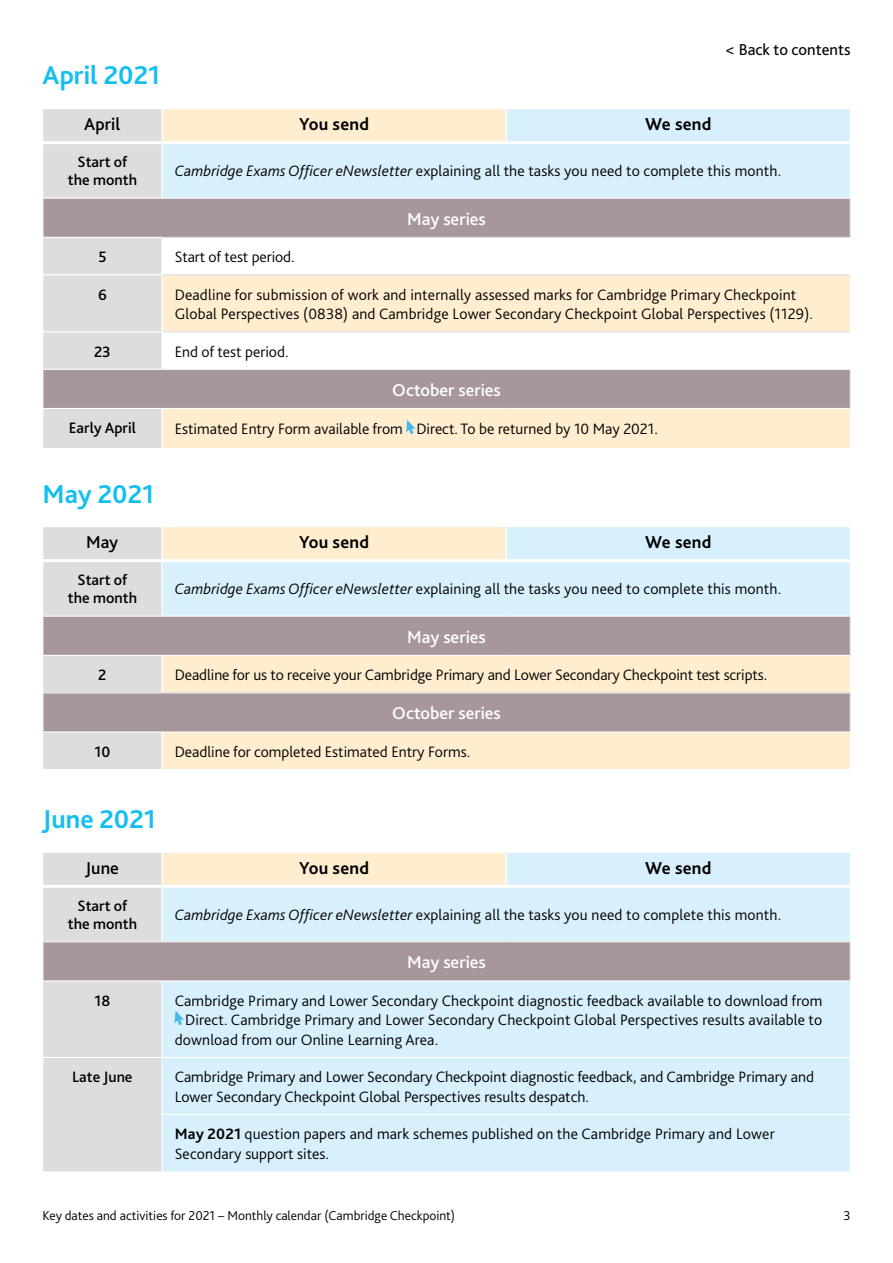
<style>
.page{position:relative;width:893px;height:1263px;background:#fff}
.page>*{position:absolute;margin:0;border:0;box-sizing:border-box;transform-origin:0 0}
.Monthly_diary_headin{font:700 27px "Bliss Pro";color:#15bef0}
.Monthly_diary_send_r{font:700 18px "Bliss Pro";letter-spacing:.01em;color:#000}
.Monthly_diary_headin-2{font:500 18px "Bliss Pro";color:#fff}
.Monthly_diary_send_r-2{font:500 18px "Bliss Pro";color:#fff}
.Monthly_diary_header{font:500 18px "Bliss Pro";color:#000}
.Key_Links_heading{font:16.5px "Bliss Pro";color:#000}
.Monthly_diary_body_t{font:300 15.75px/19.5px "Bliss Pro";letter-spacing:.01em;color:#000}
.Dates{font:500 15.75px/18px "Bliss Pro";color:#000;text-align:center}
.t1{font:300 13.5px "Bliss Pro";color:#000}
.s1{font-style:italic}
.s2{font-weight:700}
</style>
<div class="page">
<div style="left:44px;top:109px;width:117px;height:89px;background:#dcddde"></div>
<div style="left:163px;top:409px;width:687px;height:39px;background:#ffedd0"></div>
<svg style="left:163px;top:109px;width:687px;height:89px;background:#dfeef3"></svg>
<div style="left:43px;top:198px;width:807px;height:39px;background:#a7979b"></div>
<div style="left:44px;top:238px;width:117px;height:210px;background:#dcddde"></div>
<div style="left:163px;top:275px;width:687px;height:58px;background:#ffedd0"></div>
<div style="left:43px;top:369px;width:807px;height:39px;background:#a7979b"></div>
<hr style="left:506px;top:109px;width:1px;height:32px;background:#fff">
<hr style="left:43px;top:198px;width:119px;height:1px;background:#fff">
<hr style="left:162px;top:198px;width:344px;height:1px;background:#fff">
<hr style="left:506px;top:198px;width:344px;height:1px;background:#fff">
<hr style="left:43px;top:274px;width:120px;height:1px;background:#fff">
<hr style="left:43px;top:331px;width:120px;height:1px;background:#fff">
<hr style="left:43px;top:369px;width:119px;height:1px;background:#fff">
<hr style="left:162px;top:369px;width:344px;height:1px;background:#fff">
<hr style="left:506px;top:369px;width:344px;height:1px;background:#fff">
<hr style="left:43px;top:408px;width:119px;height:1px;background:#fff">
<hr style="left:43px;top:141px;width:119px;height:3px;background:#fff">
<hr style="left:162px;top:141px;width:344px;height:3px;background:#fff">
<hr style="left:506px;top:141px;width:344px;height:3px;background:#fff">
<hr style="left:163px;top:237px;width:343px;height:1px;background:#dcddde">
<hr style="left:506px;top:237px;width:344px;height:1px;background:#dcddde">
<hr style="left:163px;top:274px;width:343px;height:1px;background:#dcddde">
<hr style="left:506px;top:274px;width:344px;height:1px;background:#dcddde">
<hr style="left:163px;top:331px;width:343px;height:1px;background:#dcddde">
<hr style="left:506px;top:331px;width:344px;height:1px;background:#dcddde">
<hr style="left:43px;top:199px;width:1px;height:38px;background:#fff">
<hr style="left:43px;top:369px;width:1px;height:39px;background:#fff">
<svg style="left:406px;top:420px;width:10px;height:14px"></svg>
<div style="left:44px;top:527px;width:117px;height:89px;background:#dcddde"></div>
<div style="left:163px;top:656px;width:687px;height:113px;background:#ffedd0"></div>
<svg style="left:163px;top:527px;width:687px;height:89px;background:#dfeef3"></svg>
<div style="left:43px;top:616px;width:807px;height:39px;background:#a7979b"></div>
<div style="left:44px;top:656px;width:117px;height:113px;background:#dcddde"></div>
<div style="left:43px;top:693px;width:807px;height:39px;background:#a7979b"></div>
<hr style="left:506px;top:527px;width:1px;height:32px;background:#fff">
<hr style="left:43px;top:616px;width:119px;height:1px;background:#fff">
<hr style="left:162px;top:616px;width:344px;height:1px;background:#fff">
<hr style="left:506px;top:616px;width:344px;height:1px;background:#fff">
<hr style="left:43px;top:692px;width:119px;height:1px;background:#fff">
<hr style="left:162px;top:692px;width:344px;height:1px;background:#fff">
<hr style="left:506px;top:692px;width:344px;height:1px;background:#fff">
<hr style="left:43px;top:731px;width:119px;height:2px;background:#fff">
<hr style="left:162px;top:731px;width:344px;height:2px;background:#fff">
<hr style="left:506px;top:731px;width:344px;height:2px;background:#fff">
<hr style="left:43px;top:559px;width:119px;height:3px;background:#fff">
<hr style="left:162px;top:559px;width:344px;height:3px;background:#fff">
<hr style="left:506px;top:559px;width:344px;height:3px;background:#fff">
<hr style="left:43px;top:617px;width:1px;height:38px;background:#fff">
<hr style="left:43px;top:693px;width:1px;height:38px;background:#fff">
<div style="left:44px;top:853px;width:117px;height:88px;background:#dcddde"></div>
<div style="left:163px;top:853px;width:687px;height:318px;background:#d8effc"></div>
<div style="left:43px;top:942px;width:807px;height:39px;background:#a7979b"></div>
<div style="left:44px;top:981px;width:117px;height:190px;background:#dcddde"></div>
<hr style="left:506px;top:852px;width:1px;height:33px;background:#fff">
<hr style="left:162px;top:941px;width:344px;height:1px;background:#fff">
<hr style="left:506px;top:941px;width:344px;height:1px;background:#fff">
<hr style="left:43px;top:980px;width:119px;height:1px;background:#fff">
<hr style="left:162px;top:980px;width:344px;height:1px;background:#fff">
<hr style="left:506px;top:980px;width:344px;height:1px;background:#fff">
<hr style="left:43px;top:1057px;width:119px;height:1px;background:#fff">
<hr style="left:161px;top:1114px;width:345px;height:1px;background:#fff">
<hr style="left:506px;top:1114px;width:344px;height:1px;background:#fff">
<hr style="left:43px;top:885px;width:119px;height:3px;background:#fff">
<hr style="left:162px;top:885px;width:344px;height:3px;background:#fff">
<hr style="left:506px;top:885px;width:344px;height:3px;background:#fff">
<hr style="left:162px;top:1057px;width:344px;height:1px;background:#fff">
<hr style="left:506px;top:1057px;width:344px;height:1px;background:#fff">
<hr style="left:43px;top:942px;width:1px;height:39px;background:#fff">
<svg style="left:175px;top:1010px;width:9px;height:15px"></svg>
<p class="Key_Links_heading" style="left:726px;top:39px;width:126px">&lt; Back to contents</p>
<p class="Monthly_diary_headin" style="left:43px;top:59px;width:119px">April 2021</p>
<p class="Monthly_diary_header" style="left:84px;top:113px;width:37px">April</p>
<p class="Monthly_diary_send_r" style="left:299px;top:113px;width:71px">You send</p>
<p class="Monthly_diary_send_r" style="left:645px;top:113px;width:68px">We send</p>
<p class="Dates" style="left:68px;top:153px;width:71px">Start of the month</p>
<p class="Monthly_diary_body_t" style="left:175px;top:161px;width:608px"><span class="s1">Cambridge Exams Officer eNewsletter</span> explaining all the tasks you need to complete this month.</p>
<p class="Monthly_diary_headin-2" style="left:407px;top:207px;width:80px">May series</p>
<p class="Dates" style="left:98px;top:248px;width:10px">5</p>
<p class="Monthly_diary_body_t" style="left:175px;top:247px;width:121px">Start of test period.</p>
<p class="Dates" style="left:98px;top:285px;width:10px">6</p>
<p class="Monthly_diary_body_t" style="left:175px;top:284px;width:640px">Deadline for submission of work and internally assessed marks for Cambridge Primary Checkpoint<br>Global Perspectives (0838) and Cambridge Lower Secondary Checkpoint Global Perspectives (1129).</p>
<p class="Dates" style="left:94px;top:342px;width:18px">23</p>
<p class="Monthly_diary_body_t" style="left:175px;top:341px;width:115px">End of test period.</p>
<p class="Monthly_diary_send_r-2" style="left:392px;top:379px;width:110px">October series</p>
<p class="Dates" style="left:69px;top:419px;width:69px">Early April</p>
<p class="Monthly_diary_body_t" style="left:175px;top:419px;width:485px">Estimated Entry Form available from Direct. To be returned by 10 May 2021.</p>
<p class="Monthly_diary_headin" style="left:43px;top:477px;width:113px">May 2021</p>
<p class="Monthly_diary_header" style="left:86px;top:531px;width:34px">May</p>
<p class="Monthly_diary_send_r" style="left:299px;top:531px;width:71px">You send</p>
<p class="Monthly_diary_send_r" style="left:645px;top:531px;width:68px">We send</p>
<p class="Dates" style="left:68px;top:571px;width:71px">Start of the month</p>
<p class="Monthly_diary_body_t" style="left:175px;top:579px;width:608px"><span class="s1">Cambridge Exams Officer eNewsletter</span> explaining all the tasks you need to complete this month.</p>
<p class="Monthly_diary_headin-2" style="left:407px;top:625px;width:80px">May series</p>
<p class="Dates" style="left:98px;top:666px;width:10px">2</p>
<p class="Monthly_diary_body_t" style="left:175px;top:665px;width:594px">Deadline for us to receive your Cambridge Primary and Lower Secondary Checkpoint test scripts.</p>
<p class="Monthly_diary_send_r-2" style="left:392px;top:702px;width:110px">October series</p>
<p class="Dates" style="left:95px;top:742px;width:17px">10</p>
<p class="Monthly_diary_body_t" style="left:175px;top:742px;width:297px">Deadline for completed Estimated Entry Forms.</p>
<p class="Monthly_diary_headin" style="left:43px;top:802px;width:115px">June 2021</p>
<p class="Monthly_diary_header" style="left:86px;top:857px;width:35px">June</p>
<p class="Monthly_diary_send_r" style="left:299px;top:857px;width:71px">You send</p>
<p class="Monthly_diary_send_r" style="left:645px;top:857px;width:68px">We send</p>
<p class="Dates" style="left:68px;top:897px;width:71px">Start of the month</p>
<p class="Monthly_diary_body_t" style="left:175px;top:905px;width:608px"><span class="s1">Cambridge Exams Officer eNewsletter</span> explaining all the tasks you need to complete this month.</p>
<p class="Monthly_diary_headin-2" style="left:407px;top:951px;width:80px">May series</p>
<p class="Dates" style="left:95px;top:991px;width:17px">18</p>
<p class="Monthly_diary_body_t" style="left:175px;top:991px;width:649px">Cambridge Primary and Lower Secondary Checkpoint diagnostic feedback available to download from</p>
<p class="Monthly_diary_body_t" style="left:185px;top:1010px;width:639px">Direct. Cambridge Primary and Lower Secondary Checkpoint Global Perspectives results available to</p>
<p class="Monthly_diary_body_t" style="left:175px;top:1030px;width:265px">download from our Online Learning Area.</p>
<p class="Dates" style="left:72px;top:1068px;width:62px">Late June</p>
<p class="Monthly_diary_body_t" style="left:175px;top:1067px;width:641px">Cambridge Primary and Lower Secondary Checkpoint diagnostic feedback, and Cambridge Primary and<br>Lower Secondary Checkpoint Global Perspectives results despatch.</p>
<p class="Monthly_diary_body_t" style="left:175px;top:1124px;width:601px"><span class="s2">May 2021</span> question papers and mark schemes published on the Cambridge Primary and Lower<br>Secondary support sites.</p>
<p class="t1" style="left:43px;top:1207px;width:414px">Key dates and activities for 2021 – Monthly calendar (Cambridge Checkpoint)</p>
<p class="t1" style="left:843px;top:1207px;width:9px">3</p>
</div>
